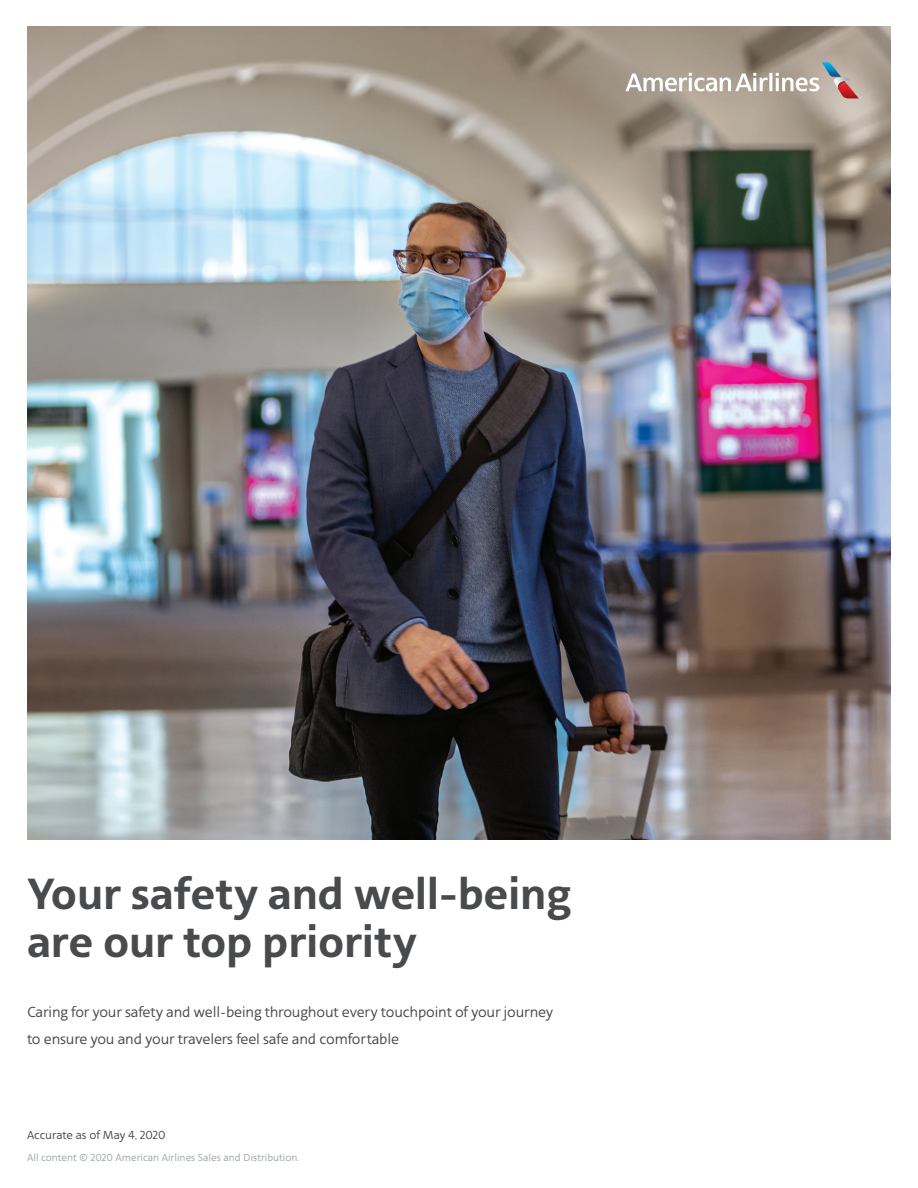
<style>
.page{position:relative;width:918px;height:1188px;background:#fff}
.page>*{position:absolute;margin:0;border:0;box-sizing:border-box;transform-origin:0 0}
.t1{font:700 45px/48px "American Sans";letter-spacing:-.01em;color:#494a4b}
.t2{font:15px/27px "American Sans";letter-spacing:-.01em;color:#494a4b}
.t3{font:12px "American Sans";color:#45484c}
.t4{font:10.5px "American Sans";color:#9da5ab}
</style>
<div class="page">
<img style="left:27px;top:26px;width:864px;height:813px">
<svg style="left:625px;top:62px;width:237px;height:36px;background:#b7aca1"></svg>
<h1 class="t1" style="left:27px;top:872px;width:545px">Your safety and well-being are our top priority</h1>
<p class="t2" style="left:27px;top:998px;width:527px">Caring for your safety and well-being throughout every touchpoint of your journey to ensure you and your travelers feel safe and comfortable</p>
<p class="t3" style="left:27px;top:1128px;width:140px">Accurate as of May 4, 2020</p>
<p class="t4" style="left:27px;top:1151px;width:274px">All content © 2020 American Airlines Sales and Distribution.</p>
</div>
